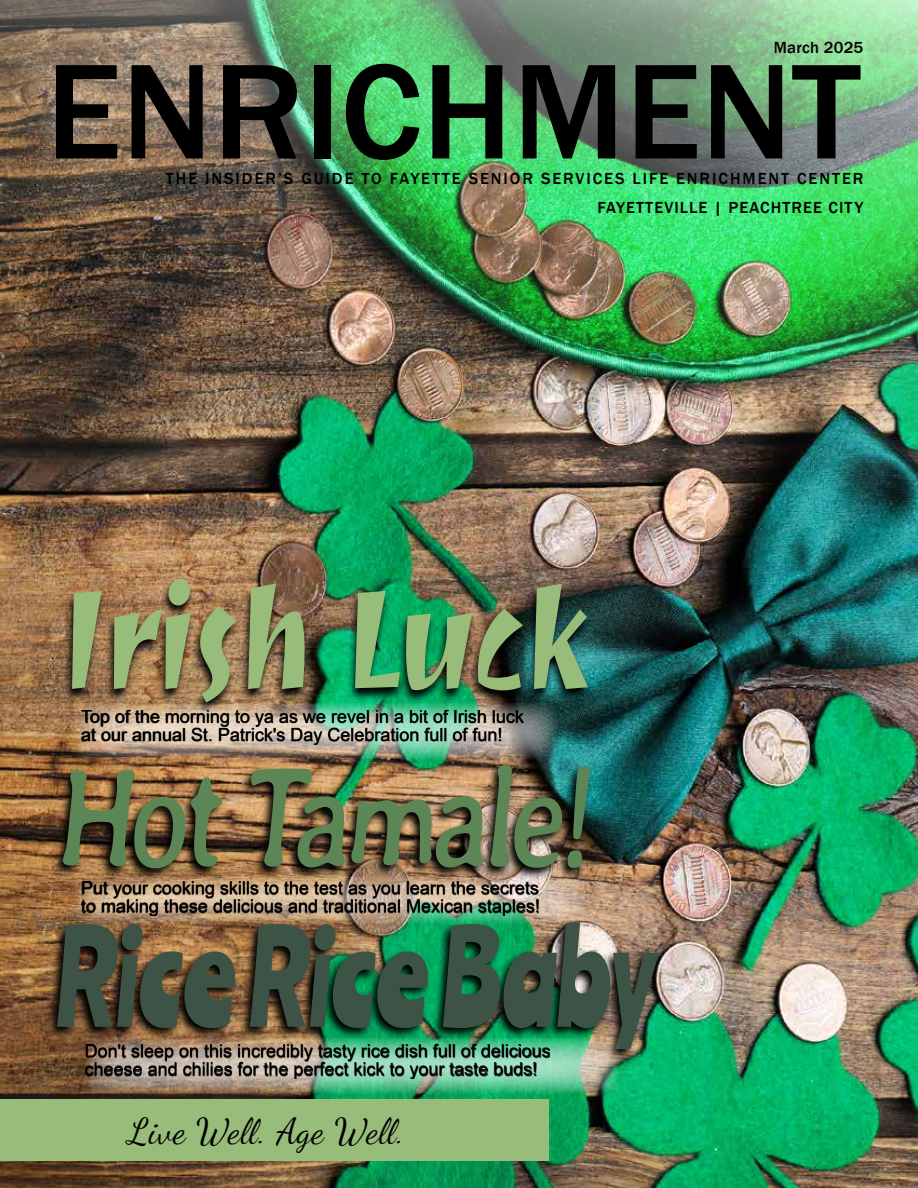
<style>
.page{position:relative;width:918px;height:1188px;background:#fff}
.page>*{position:absolute;margin:0;border:0;box-sizing:border-box;transform-origin:0 0}
.t1{font:144.3px "Joti One";color:#98bd7a;scale:.8 1}
.t2{font:142.5px "Averia Libre";color:#5c8656;scale:.8 1}
.t3{font:500 139.95px "Franklin Gothic";letter-spacing:-.005em;color:#000}
.t4{font:123.75px "Ranchers";color:#3d5346;scale:.8 1}
.t5{font:36px "Dancing Script";letter-spacing:.02em;color:#000}
.t6{font:18px/18px "Arial";color:#000}
.t7{font:500 16.5px "Franklin Gothic";letter-spacing:.115em;color:#000}
.t8{font:500 16.5px "Franklin Gothic";letter-spacing:.065em;color:#000}
.t9{font:500 16.5px "Franklin Gothic";letter-spacing:.02em;color:#000}
</style>
<div class="page">
<img style="left:0;top:0;width:918px;height:1188px">
<img style="left:46px;top:920px;width:616px;height:142px">
<div style="left:18px;top:27px;width:879px;height:170px;background:#fff;opacity:.26"></div>
<img style="left:52px;top:763px;width:541px;height:118px">
<img style="left:63px;top:578px;width:530px;height:138px">
<div style="left:0;top:1099px;width:549px;height:62px;background:#98bd7a"></div>
<img style="left:75px;top:703px;width:482px;height:56px">
<img style="left:82px;top:710px;width:442px;height:35px">
<img style="left:73px;top:876px;width:512px;height:47px">
<img style="left:85px;top:1038px;width:534px;height:56px">
<img style="left:82px;top:881px;width:457px;height:35px">
<img style="left:85px;top:1044px;width:465px;height:35px">
<p class="t9" style="left:774px;top:37px;width:91px">March 2025</p>
<h3 class="t3" style="left:46px;top:25px;width:816px">ENRICHMENT</h3>
<p class="t7" style="left:166px;top:169px;width:699px">THE INSIDER’S GUIDE TO FAYETTE SENIOR SERVICES LIFE ENRICHMENT CENTER</p>
<p class="t8" style="left:597px;top:198px;width:268px">FAYETTEVILLE | PEACHTREE CITY</p>
<h1 class="t1" style="left:54px;top:542px;width:691px">Irish Luck</h1>
<p class="t6" style="left:81px;top:708px;width:444px">Top of the morning to ya as we revel in a bit of Irish luck at our annual St. Patrick's Day Celebration full of fun!</p>
<h2 class="t2" style="left:54px;top:735px;width:691px">HotTamale!</h2>
<p class="t6" style="left:81px;top:879px;width:460px">Put your cooking skills to the test as you learn the secrets to making these delicious and traditional Mexican staples!</p>
<h3 class="t4" style="left:54px;top:897px;width:749px">Rice Rice Baby</h3>
<p class="t6" style="left:85px;top:1042px;width:467px">Don't sleep on this incredibly tasty rice dish full of delicious cheese and chilies for the perfect kick to your taste buds!</p>
<h3 class="t5" style="left:128px;top:1104px;width:278px">Live Well. Age Well.</h3>
</div>
